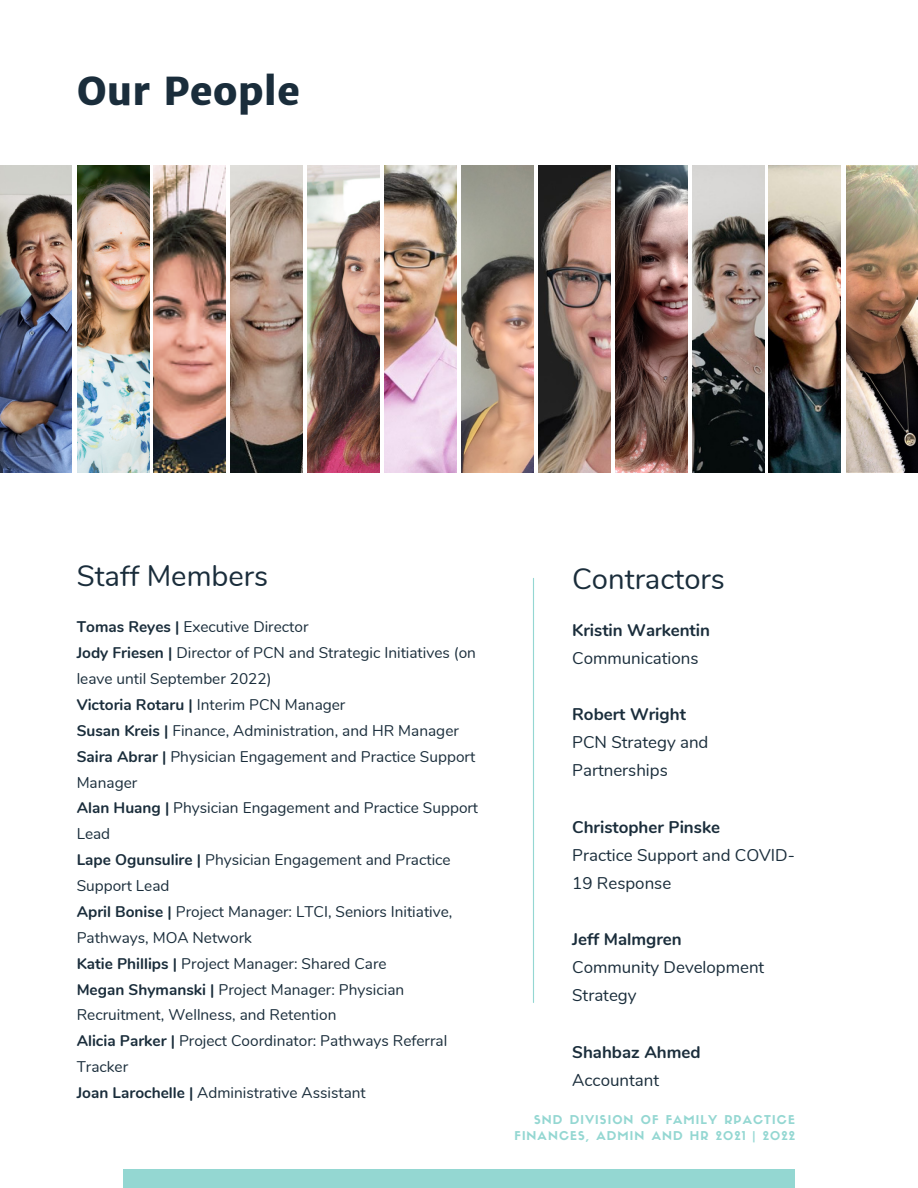
<style>
.page{position:relative;width:918px;height:1188px;background:#fff}
.page>*{position:absolute;margin:0;border:0;box-sizing:border-box;transform-origin:0 0}
.t1{font:800 38.55px "Merriweather Sans";color:#1a2d3b}
.t2{font:29.25px "Nunito";color:#1a2d3b}
.t3{font:16.95px/28.2px "Nunito";color:#1a2d3b}
.t4{font:700 16.95px "Nunito";color:#1a2d3b}
.t5{font:15.45px/25.8px "Nunito";color:#1a2d3b}
.t6{font:12px/15.9px "Sifonn Basic";letter-spacing:.09em;color:#94d7d2;text-align:right}
.s1{font-weight:700}
</style>
<div class="page">
<hr style="left:533px;top:578px;width:1px;height:424px;background:#94d7d2">
<div style="left:123px;top:1170px;width:671px;height:18px;background:#94d7d2"></div>
<img style="left:154px;top:166px;width:72px;height:306px">
<img style="left:231px;top:166px;width:72px;height:306px">
<img style="left:308px;top:166px;width:72px;height:306px">
<img style="left:385px;top:166px;width:71px;height:306px">
<img style="left:461px;top:166px;width:72px;height:306px">
<img style="left:538px;top:166px;width:72px;height:306px">
<img style="left:615px;top:166px;width:72px;height:306px">
<img style="left:692px;top:166px;width:72px;height:306px">
<img style="left:0;top:166px;width:72px;height:306px">
<img style="left:769px;top:166px;width:72px;height:306px">
<img style="left:846px;top:166px;width:72px;height:306px">
<img style="left:77px;top:166px;width:72px;height:306px">
<h1 class="t1" style="left:77px;top:67px;width:225px">Our People</h1>
<h2 class="t2" style="left:77px;top:557px;width:193px">Staff Members</h2>
<h2 class="t2" style="left:572px;top:559px;width:154px">Contractors</h2>
<p class="t5" style="left:77px;top:614px;width:403px"><span class="s1">Tomas Reyes |</span> Executive Director<br><span class="s1">Jody Friesen |</span> Director of PCN and Strategic Initiatives (on leave until September 2022)<br><span class="s1">Victoria Rotaru |</span> Interim PCN Manager<br><span class="s1">Susan Kreis |</span> Finance, Administration, and HR Manager <span class="s1">Saira Abrar |</span> Physician Engagement and Practice Support Manager<br><span class="s1">Alan Huang |</span> Physician Engagement and Practice Support Lead<br><span class="s1">Lape Ogunsulire |</span> Physician Engagement and Practice Support Lead<br><span class="s1">April Bonise |</span> Project Manager: LTCI, Seniors Initiative, Pathways, MOA Network<br><span class="s1">Katie Phillips |</span> Project Manager: Shared Care<br><span class="s1">Megan Shymanski |</span> Project Manager: Physician Recruitment, Wellness, and Retention<br><span class="s1">Alicia Parker |</span> Project Coordinator: Pathways Referral Tracker<br><span class="s1">Joan Larochelle |</span> Administrative Assistant</p>
<p class="t4" style="left:572px;top:619px;width:139px">Kristin Warkentin</p>
<p class="t3" style="left:572px;top:644px;width:128px">Communications</p>
<p class="t4" style="left:572px;top:703px;width:115px">Robert Wright</p>
<p class="t3" style="left:572px;top:728px;width:138px">PCN Strategy and<br>Partnerships</p>
<p class="t4" style="left:572px;top:815px;width:149px">Christopher Pinske</p>
<p class="t3" style="left:572px;top:841px;width:224px">Practice Support and COVID-<br>19 Response</p>
<p class="t4" style="left:572px;top:928px;width:111px">Jeff Malmgren</p>
<p class="t3" style="left:572px;top:953px;width:194px">Community Development<br>Strategy</p>
<p class="t4" style="left:572px;top:1040px;width:130px">Shahbaz Ahmed</p>
<p class="t3" style="left:572px;top:1066px;width:88px">Accountant</p>
<p class="t6" style="left:515px;top:1113px;width:282px">SND DIVISION OF FAMILY RPACTICE<br>FINANCES, ADMIN AND HR 2021 | 2022</p>
</div>
